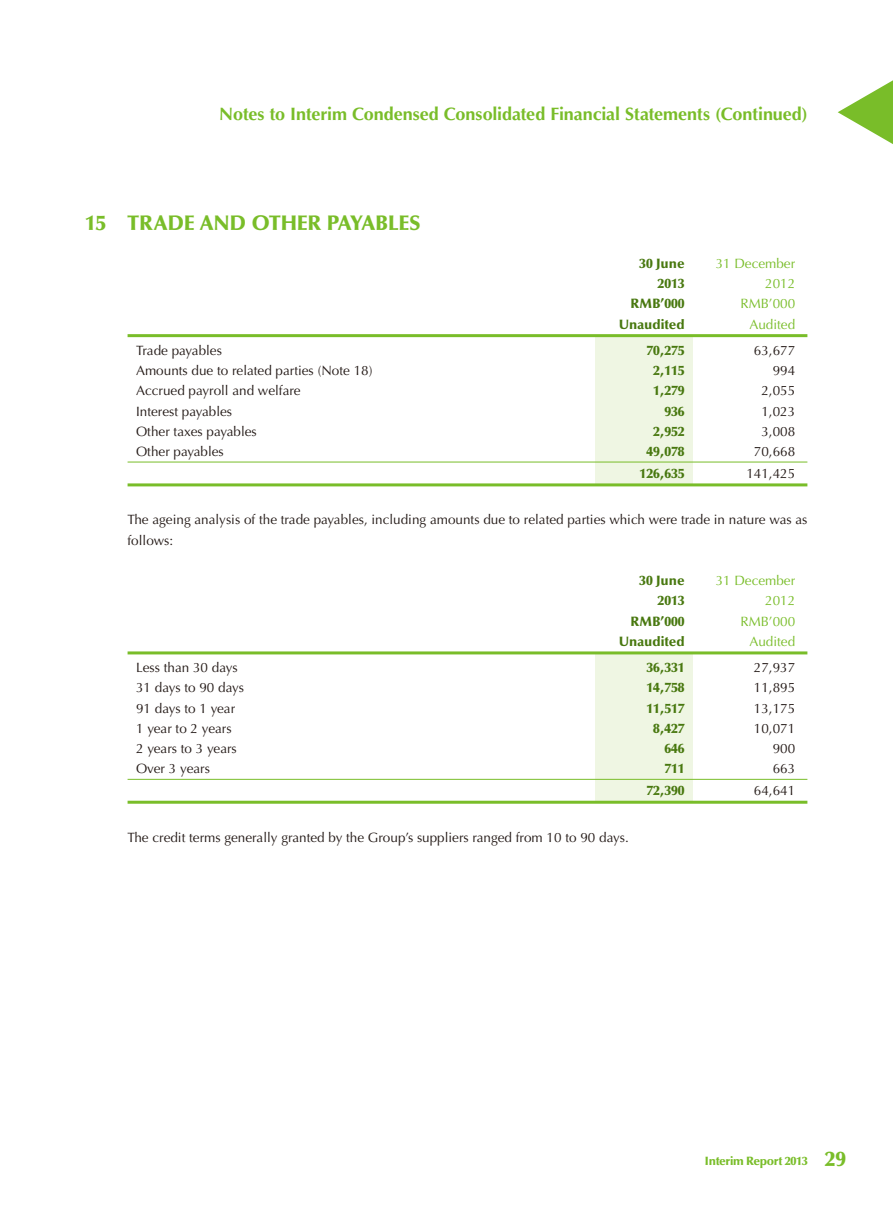
<style>
.page{position:relative;width:893px;height:1212px;background:#fff}
.page>*{position:absolute;margin:0;border:0;box-sizing:border-box;transform-origin:0 0}
.t1{font:900 21px "Optima LT Std";color:#79bd29}
.t2{font:700 18px "Optima LT Std";letter-spacing:-.005em;color:#79bd29}
.t3{font:13.5px/20.2px "Optima LT Std";color:#231916}
.t4{font:900 13.5px "Optima LT Std";color:#48780f}
.t5{font:13.5px "Optima LT Std";color:#79bd29}
.t6{font:900 12px "Optima LT Std";letter-spacing:-.025em;color:#79bd29}
.s1{font-size:21px}
</style>
<div class="page">
<div style="left:595px;top:654px;width:98px;height:147px;background:#eff6e3"></div>
<div style="left:595px;top:336px;width:98px;height:148px;background:#eff6e3"></div>
<hr style="left:128px;top:334px;width:679px;height:3px;background:#79bd29">
<hr style="left:128px;top:462px;width:679px;height:1px;background:#79bd29">
<hr style="left:128px;top:483px;width:679px;height:3px;background:#79bd29">
<hr style="left:128px;top:651px;width:679px;height:3px;background:#79bd29">
<hr style="left:128px;top:779px;width:679px;height:1px;background:#79bd29">
<hr style="left:128px;top:801px;width:679px;height:3px;background:#79bd29">
<svg style="left:838px;top:80px;width:55px;height:64px"></svg>
<h2 class="t2" style="left:219px;top:103px;width:590px">Notes to I nterim Condensed Consolidated Financial Statements (Continued)</h2>
<h1 class="t1" style="left:85px;top:211px;width:69px">15 Trade</h1>
<h1 class="t1" style="left:200px;top:211px;width:17px">and</h1>
<h1 class="t1" style="left:251px;top:211px;width:15px">other</h1>
<h1 class="t1" style="left:327px;top:211px;width:13px">payables</h1>
<p class="t4" style="left:639px;top:255px;width:47px">30 June</p>
<p class="t5" style="left:716px;top:255px;width:81px">31 December</p>
<p class="t4" style="left:658px;top:276px;width:28px">2013</p>
<p class="t5" style="left:765px;top:276px;width:32px">2012</p>
<p class="t4" style="left:631px;top:296px;width:55px">RMB’000</p>
<p class="t5" style="left:740px;top:296px;width:56px">RMB’000</p>
<p class="t4" style="left:619px;top:316px;width:67px">Unaudited</p>
<p class="t5" style="left:750px;top:316px;width:47px">Audited</p>
<p class="t3" style="left:136px;top:340px;width:87px">Trade payables</p>
<p class="t4" style="left:646px;top:342px;width:40px">70,275</p>
<p class="t3" style="left:754px;top:340px;width:43px">63,677</p>
<p class="t3" style="left:136px;top:361px;width:238px">Amounts due to related parties (Note 18)</p>
<p class="t4" style="left:653px;top:363px;width:33px">2,115</p>
<p class="t3" style="left:773px;top:361px;width:24px">994</p>
<p class="t3" style="left:136px;top:381px;width:166px">Accrued payroll and welfare</p>
<p class="t4" style="left:653px;top:383px;width:33px">1,279</p>
<p class="t3" style="left:761px;top:381px;width:35px">2,055</p>
<p class="t3" style="left:136px;top:401px;width:98px">Interest payables</p>
<p class="t4" style="left:664px;top:403px;width:22px">936</p>
<p class="t3" style="left:761px;top:401px;width:35px">1,023</p>
<p class="t3" style="left:136px;top:421px;width:122px">Other taxes payables</p>
<p class="t4" style="left:653px;top:423px;width:33px">2,952</p>
<p class="t3" style="left:761px;top:421px;width:35px">3,008</p>
<p class="t3" style="left:136px;top:442px;width:89px">Other payables</p>
<p class="t4" style="left:646px;top:444px;width:40px">49,078</p>
<p class="t3" style="left:754px;top:442px;width:43px">70,668</p>
<p class="t4" style="left:640px;top:465px;width:46px">126,635</p>
<p class="t3" style="left:746px;top:463px;width:50px">141,425</p>
<p class="t3" style="left:128px;top:510px;width:681px">The ageing analysis of the trade payables, including amounts due to related parties which were trade in nature was as follows:</p>
<p class="t4" style="left:639px;top:573px;width:47px">30 June</p>
<p class="t5" style="left:716px;top:573px;width:81px">31 December</p>
<p class="t4" style="left:658px;top:593px;width:28px">2013</p>
<p class="t5" style="left:765px;top:593px;width:32px">2012</p>
<p class="t4" style="left:631px;top:613px;width:55px">RMB’000</p>
<p class="t5" style="left:740px;top:613px;width:56px">RMB’000</p>
<p class="t4" style="left:619px;top:633px;width:67px">Unaudited</p>
<p class="t5" style="left:750px;top:633px;width:47px">Audited</p>
<p class="t3" style="left:136px;top:658px;width:103px">Less than 30 days</p>
<p class="t4" style="left:646px;top:660px;width:40px">36,331</p>
<p class="t3" style="left:754px;top:658px;width:43px">27,937</p>
<p class="t3" style="left:136px;top:678px;width:109px">31 days to 90 days</p>
<p class="t4" style="left:646px;top:680px;width:40px">14,758</p>
<p class="t3" style="left:754px;top:678px;width:43px">11,895</p>
<p class="t3" style="left:136px;top:698px;width:101px">91 days to 1 year</p>
<p class="t4" style="left:646px;top:700px;width:40px">11,517</p>
<p class="t3" style="left:754px;top:698px;width:43px">13,175</p>
<p class="t3" style="left:136px;top:718px;width:97px">1 year to 2 years</p>
<p class="t4" style="left:653px;top:720px;width:33px">8,427</p>
<p class="t3" style="left:754px;top:718px;width:43px">10,071</p>
<p class="t3" style="left:136px;top:739px;width:102px">2 years to 3 years</p>
<p class="t4" style="left:664px;top:741px;width:22px">646</p>
<p class="t3" style="left:773px;top:739px;width:24px">900</p>
<p class="t3" style="left:136px;top:759px;width:75px">Over 3 years</p>
<p class="t4" style="left:664px;top:761px;width:22px">711</p>
<p class="t3" style="left:773px;top:759px;width:24px">663</p>
<p class="t4" style="left:646px;top:783px;width:40px">72,390</p>
<p class="t3" style="left:754px;top:781px;width:43px">64,641</p>
<p class="t3" style="left:128px;top:827px;width:503px">The credit terms generally granted by the Group’s suppliers ranged from 10 to 90 days.</p>
<p class="t6" style="left:705px;top:1154px;width:142px">Interim Report 2013 <span class="s1">29</span></p>
</div>
